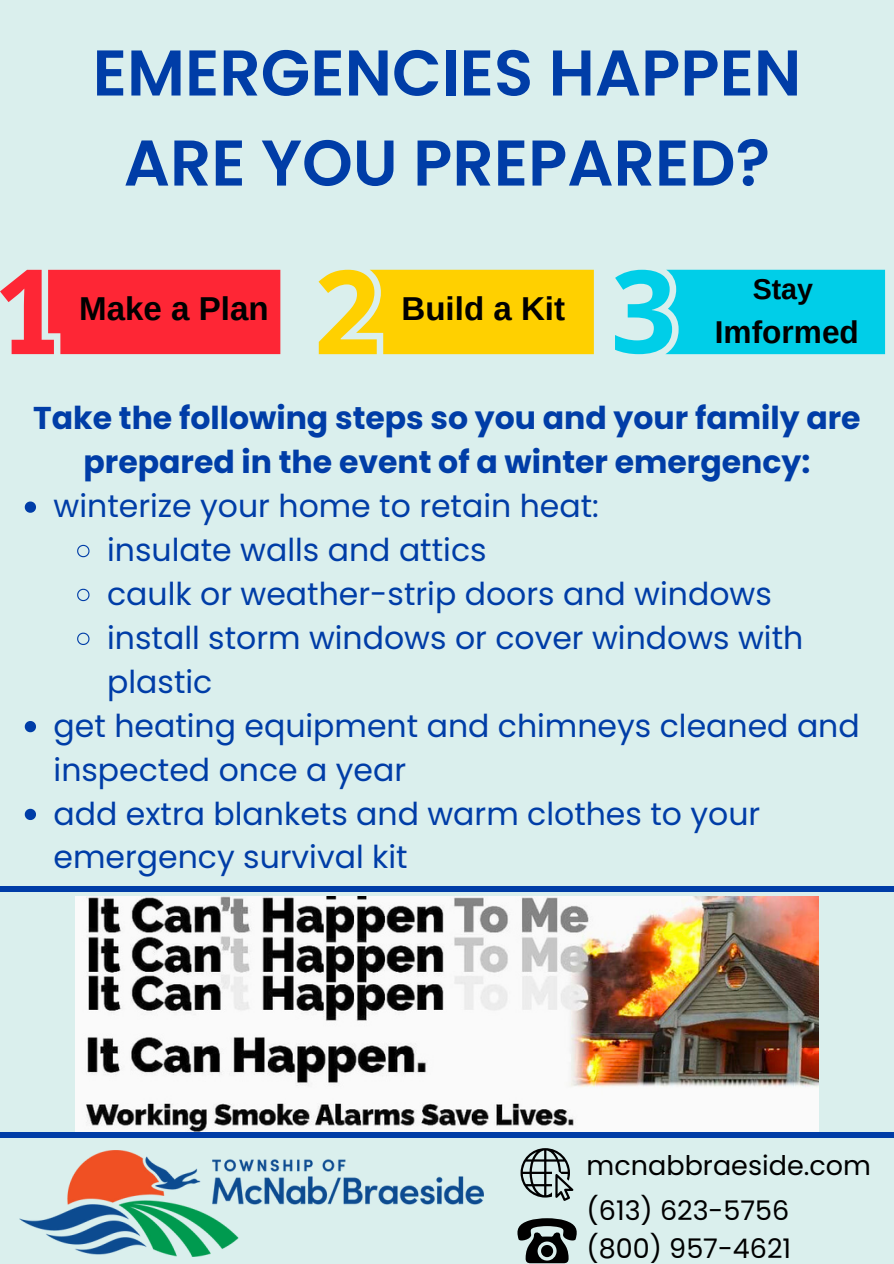
<style>
.page{position:relative;width:894px;height:1264px;background:#fff}
.page>*{position:absolute;margin:0;border:0;box-sizing:border-box;transform-origin:0 0}
.t1{font:600 64.5px "Poppins";color:#003da7}
.t2{font:700 33.15px "Arimo";color:#000}
.t3{font:700 31.65px "Arimo";color:#000}
.t4{font:31.5px/43.8px "Poppins";color:#003da7}
.t5{font:700 31.5px "Poppins";color:#003da7}
.t6{font:700 28.65px "Arimo";color:#000}
.t7{font:27px "Poppins";color:#000}
</style>
<div class="page">
<div style="left:0;top:0;width:893px;height:1263px;background:#daefed"></div>
<svg style="left:25px;top:501px;width:11px;height:12px"></svg>
<svg style="left:77px;top:544px;width:13px;height:14px"></svg>
<svg style="left:77px;top:588px;width:13px;height:14px"></svg>
<svg style="left:77px;top:632px;width:13px;height:13px"></svg>
<svg style="left:25px;top:721px;width:11px;height:11px"></svg>
<svg style="left:25px;top:808px;width:11px;height:12px"></svg>
<svg style="left:0;top:270px;width:280px;height:84px;background:#fa3845"></svg>
<svg style="left:318px;top:270px;width:275px;height:84px;background:#fad319"></svg>
<svg style="left:615px;top:270px;width:269px;height:84px;background:#17d1e8"></svg>
<img style="left:19px;top:1150px;width:464px;height:106px">
<svg style="left:520px;top:1148px;width:53px;height:52px"></svg>
<svg style="left:517px;top:1218px;width:60px;height:45px"></svg>
<div style="left:0;top:885px;width:893px;height:6px;background:#003da7"></div>
<img style="left:75px;top:896px;width:743px;height:236px">
<div style="left:0;top:1132px;width:893px;height:5px;background:#003da7"></div>
<p class="t1" style="left:93px;top:28px;width:710px">EMERGENCIES HAPPEN</p>
<p class="t1" style="left:124px;top:118px;width:647px">ARE YOU PREPARED?</p>
<p class="t2" style="left:79px;top:290px;width:191px">Make a Plan</p>
<p class="t2" style="left:401px;top:290px;width:165px">Build a Kit</p>
<p class="t6" style="left:752px;top:273px;width:62px">Stay</p>
<p class="t3" style="left:714px;top:314px;width:145px">Imformed</p>
<p class="t5" style="left:33px;top:396px;width:828px">Take the following steps so you and your family are</p>
<p class="t5" style="left:83px;top:440px;width:728px">prepared in the event of a winter emergency:</p>
<p class="t4" style="left:54px;top:484px;width:546px">winterize your home to retain heat:</p>
<p class="t4" style="left:107px;top:528px;width:381px">insulate walls and attics</p>
<p class="t4" style="left:107px;top:572px;width:666px">caulk or weather-strip doors and windows</p>
<p class="t4" style="left:107px;top:616px;width:697px">install storm windows or cover windows with plastic</p>
<p class="t4" style="left:54px;top:703px;width:807px">get heating equipment and chimneys cleaned and inspected once a year</p>
<p class="t4" style="left:54px;top:791px;width:708px">add extra blankets and warm clothes to your emergency survival kit</p>
<p class="t7" style="left:586px;top:1146px;width:286px">mcnabbraeside.com</p>
<p class="t7" style="left:586px;top:1191px;width:204px">(613) 623-5756</p>
<p class="t7" style="left:586px;top:1229px;width:206px">(800) 957-4621</p>
</div>
